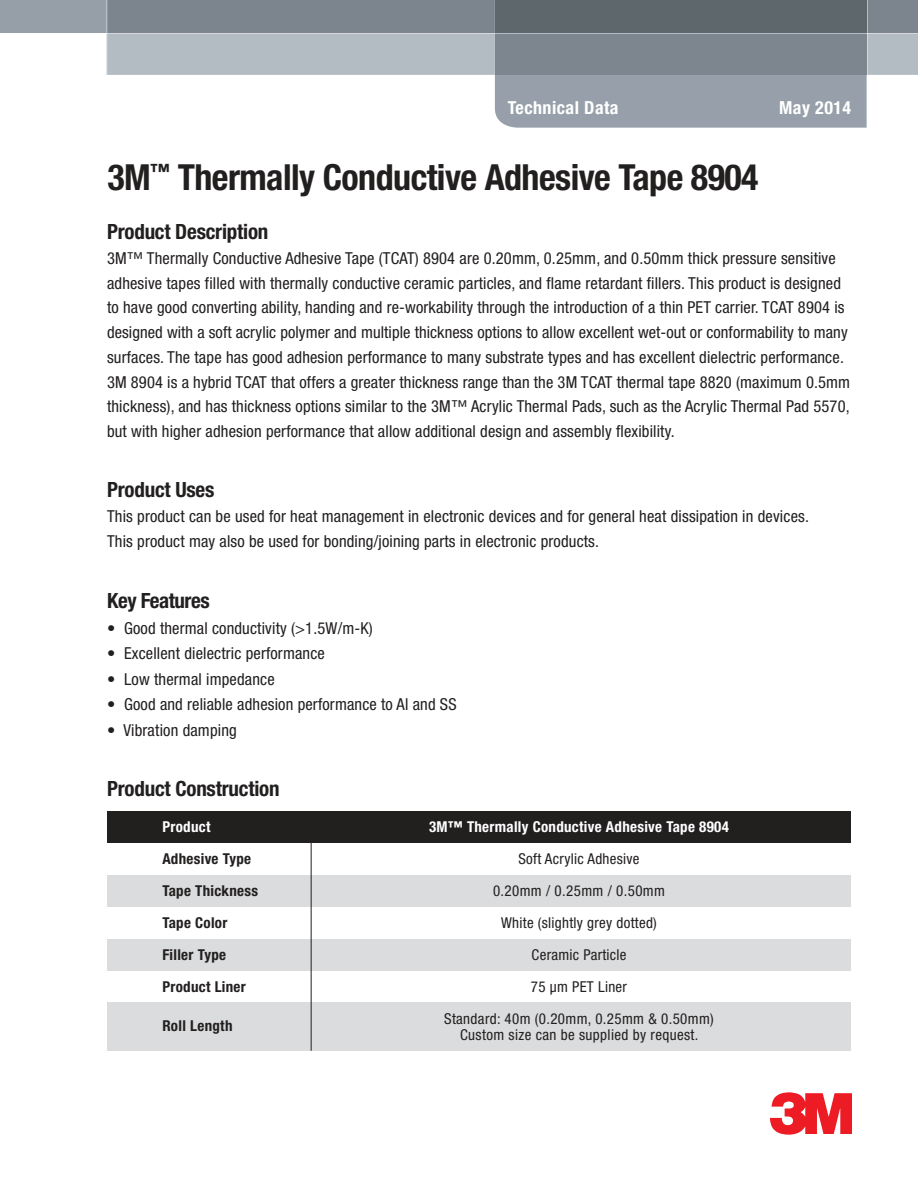
<style>
.page{position:relative;width:918px;height:1188px;background:#fff}
.page>*{position:absolute;margin:0;border:0;box-sizing:border-box;transform-origin:0 0}
.t1{font:700 condensed 36px "Helvetica Neue LT Std";letter-spacing:-.015em;color:#221f1f}
.t2{font:700 condensed 21px "Helvetica Neue LT Std";letter-spacing:-.01em;color:#221f1f}
.t3{font:700 condensed 18px "Helvetica Neue LT Std";letter-spacing:.025em;color:#fff}
.t4{font:condensed 16.5px/24.8px "Helvetica Neue LT Std";letter-spacing:.01em;color:#221f1f}
.t5{font:condensed 15px/16.5px "Helvetica Neue LT Std";letter-spacing:.02em;color:#221f1f;text-align:center}
.t6{font:700 condensed 15px "Helvetica Neue LT Std";letter-spacing:.02em;color:#221f1f}
.t7{font:700 condensed 15px "Helvetica Neue LT Std";letter-spacing:.02em;color:#fff}
</style>
<div class="page">
<div style="left:495px;top:75px;width:372px;height:53px;background:#97a0aa"></div>
<svg style="left:0;top:0;width:918px;height:75px;background:#929aa1"></svg>
<div style="left:107px;top:875px;width:744px;height:32px;background:#dbdcde"></div>
<div style="left:107px;top:939px;width:744px;height:31px;background:#dbdcde"></div>
<div style="left:107px;top:1003px;width:744px;height:48px;background:#dbdcde"></div>
<div style="left:107px;top:811px;width:744px;height:32px;background:#221f1f"></div>
<hr style="left:311px;top:840px;width:1px;height:211px;background:#221f1f">
<svg style="left:770px;top:1092px;width:82px;height:43px"></svg>
<p class="t3" style="left:508px;top:101px;width:112px">Technical Data</p>
<p class="t3" style="left:779px;top:101px;width:74px">May 2014</p>
<h1 class="t1" style="left:107px;top:163px;width:652px">3M<sup>™</sup> Thermally Conductive Adhesive Tape 8904</h1>
<p class="t2" style="left:107px;top:224px;width:163px">Product Description</p>
<p class="t4" style="left:107px;top:247px;width:745px">3M™ Thermally Conductive Adhesive Tape (TCAT) 8904 are 0.20mm, 0.25mm, and 0.50mm thick pressure sensitive adhesive tapes filled with thermally conductive ceramic particles, and flame retardant fillers. This product is designed to have good converting ability, handing and re-workability through the introduction of a thin PET carrier. TCAT 8904 is designed with a soft acrylic polymer and multiple thickness options to allow excellent wet-out or conformability to many surfaces. The tape has good adhesion performance to many substrate types and has excellent dielectric performance.<br>3M 8904 is a hybrid TCAT that offers a greater thickness range than the 3M TCAT thermal tape 8820 (maximum 0.5mm thickness), and has thickness options similar to the 3M™ Acrylic Thermal Pads, such as the Acrylic Thermal Pad 5570, but with higher adhesion performance that allow additional design and assembly flexibility.</p>
<p class="t2" style="left:107px;top:482px;width:109px">Product Uses</p>
<p class="t4" style="left:107px;top:505px;width:703px">This product can be used for heat management in electronic devices and for general heat dissipation in devices.<br>This product may also be used for bonding/joining parts in electronic products.</p>
<p class="t2" style="left:107px;top:593px;width:104px">Key Features</p>
<p class="t4" style="left:107px;top:617px;width:267px">• Good thermal conductivity (&gt;1.5W/m-K)</p>
<p class="t4" style="left:107px;top:642px;width:219px">• Excellent dielectric performance</p>
<p class="t4" style="left:107px;top:668px;width:169px">• Low thermal impedance</p>
<p class="t4" style="left:107px;top:693px;width:351px">• Good and reliable adhesion performance to Al and SS</p>
<p class="t4" style="left:107px;top:719px;width:131px">• Vibration damping</p>
<p class="t2" style="left:107px;top:781px;width:174px">Product Construction</p>
<p class="t7" style="left:162px;top:822px;width:50px">Product</p>
<p class="t7" style="left:429px;top:822px;width:301px">3M™ Thermally Conductive Adhesive Tape 8904</p>
<p class="t6" style="left:162px;top:853px;width:90px">Adhesive Type</p>
<p class="t5" style="left:518px;top:852px;width:123px">Soft Acrylic Adhesive</p>
<p class="t6" style="left:162px;top:885px;width:97px">Tape Thickness</p>
<p class="t5" style="left:493px;top:884px;width:173px">0.20mm / 0.25mm / 0.50mm</p>
<p class="t6" style="left:162px;top:917px;width:67px">Tape Color</p>
<p class="t5" style="left:501px;top:916px;width:157px">White (slightly grey dotted)</p>
<p class="t6" style="left:162px;top:949px;width:65px">Filler Type</p>
<p class="t5" style="left:532px;top:948px;width:96px">Ceramic Particle</p>
<p class="t6" style="left:162px;top:981px;width:85px">Product Liner</p>
<p class="t5" style="left:531px;top:979px;width:98px">75 µm PET Liner</p>
<p class="t6" style="left:162px;top:1020px;width:72px">Roll Length</p>
<p class="t5" style="left:444px;top:1011px;width:271px">Standard: 40m (0.20mm, 0.25mm &amp; 0.50mm)<br>Custom size can be supplied by request.</p>
</div>
